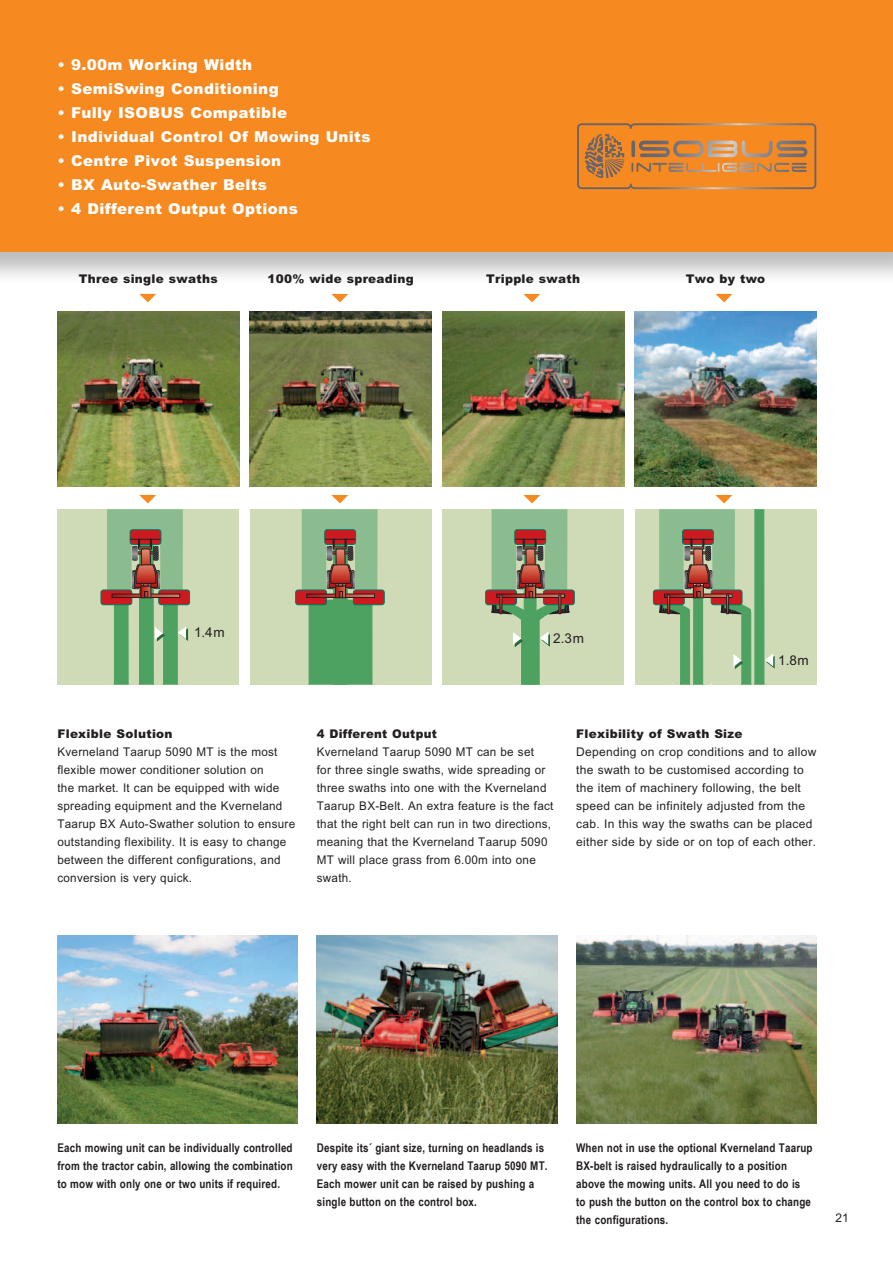
<style>
.page{position:relative;width:893px;height:1263px;background:#fff}
.page>*{position:absolute;margin:0;border:0;box-sizing:border-box;transform-origin:0 0}
.t1{font:900 15px "Arial";letter-spacing:.025em;color:#fff}
.t2{font:13.5px "Arial";color:#231f20}
.t3{font:12px/18px "Arial";letter-spacing:.025em;color:#231f20}
.t4{font:700 12px/18px "Arial Narrow";letter-spacing:.015em;color:#231f20}
.t5{font:900 12px "Arial";letter-spacing:.025em;color:#231f20}
</style>
<div class="page">
<img style="left:57px;top:935px;width:241px;height:189px">
<img style="left:317px;top:935px;width:240px;height:189px">
<img style="left:576px;top:935px;width:240px;height:189px">
<img style="left:57px;top:312px;width:182px;height:175px">
<img style="left:250px;top:312px;width:182px;height:175px">
<img style="left:442px;top:312px;width:182px;height:175px">
<img style="left:635px;top:312px;width:181px;height:175px">
<div style="left:57px;top:509px;width:182px;height:176px;background:#cfdbb7"></div>
<div style="left:101px;top:590px;width:31px;height:15px;background:#cd1a20;border-radius:3px"></div>
<div style="left:101px;top:590px;width:31px;height:15px;border:1px solid #007864;border-radius:3px"></div>
<div style="left:158px;top:590px;width:32px;height:15px;border:1px solid #007864;border-radius:3px"></div>
<svg style="left:107px;top:509px;width:81px;height:176px"></svg>
<div style="left:250px;top:509px;width:182px;height:176px;background:#cfdbb7"></div>
<div style="left:296px;top:590px;width:30px;height:15px;background:#cd1a20;border-radius:3px"></div>
<div style="left:295px;top:590px;width:32px;height:15px;border:1px solid #007864;border-radius:3px"></div>
<div style="left:353px;top:590px;width:31px;height:15px;background:#cd1a20;border-radius:3px"></div>
<div style="left:353px;top:590px;width:32px;height:15px;border:1px solid #007864;border-radius:3px"></div>
<svg style="left:302px;top:509px;width:76px;height:176px"></svg>
<div style="left:442px;top:509px;width:182px;height:176px;background:#cfdbb7"></div>
<div style="left:486px;top:590px;width:30px;height:15px;background:#cd1a20;border-radius:3px"></div>
<div style="left:485px;top:590px;width:32px;height:15px;border:1px solid #007864;border-radius:3px"></div>
<div style="left:543px;top:590px;width:31px;height:15px;background:#cd1a20;border-radius:3px"></div>
<div style="left:543px;top:590px;width:32px;height:15px;border:1px solid #007864;border-radius:3px"></div>
<svg style="left:492px;top:509px;width:77px;height:176px"></svg>
<div style="left:635px;top:509px;width:181px;height:176px;background:#cfdbb7"></div>
<div style="left:653px;top:590px;width:31px;height:15px;background:#cd1a20;border-radius:3px"></div>
<div style="left:653px;top:590px;width:32px;height:15px;border:1px solid #007864;border-radius:3px"></div>
<svg style="left:659px;top:509px;width:116px;height:176px"></svg>
<svg style="left:139px;top:294px;width:17px;height:8px"></svg>
<svg style="left:331px;top:294px;width:17px;height:8px"></svg>
<svg style="left:523px;top:294px;width:17px;height:8px"></svg>
<svg style="left:715px;top:294px;width:17px;height:8px"></svg>
<svg style="left:139px;top:495px;width:17px;height:8px"></svg>
<svg style="left:331px;top:495px;width:17px;height:8px"></svg>
<svg style="left:523px;top:495px;width:17px;height:8px"></svg>
<svg style="left:715px;top:495px;width:17px;height:8px"></svg>
<div style="left:0;top:0;width:893px;height:286px;background:#231f20;opacity:.3"></div>
<div style="left:0;top:0;width:893px;height:252px;background:#f6891f"></div>
<svg style="left:577px;top:123px;width:239px;height:66px"></svg>
<p class="t1" style="left:57px;top:55px;width:196px">• 9.00m Working Width</p>
<p class="t1" style="left:57px;top:79px;width:223px">• SemiSwing Conditioning</p>
<p class="t1" style="left:57px;top:103px;width:231px">• Fully ISOBUS Compatible</p>
<p class="t1" style="left:57px;top:127px;width:315px">• Individual Control Of Mowing Units</p>
<p class="t1" style="left:57px;top:151px;width:225px">• Centre Pivot Suspension</p>
<p class="t1" style="left:57px;top:175px;width:211px">• BX Auto-Swather Belts</p>
<p class="t1" style="left:57px;top:199px;width:242px">• 4 Different Output Options</p>
<p class="t5" style="left:79px;top:271px;width:140px">Three single swaths</p>
<p class="t5" style="left:268px;top:271px;width:148px">100% wide spreading</p>
<p class="t5" style="left:486px;top:271px;width:95px">Tripple swath</p>
<p class="t5" style="left:686px;top:271px;width:81px">Two by two</p>
<p class="t2" style="left:194px;top:625px;width:32px">1.4m</p>
<p class="t2" style="left:553px;top:630px;width:32px">2.3m</p>
<p class="t2" style="left:778px;top:652px;width:32px">1.8m</p>
<p class="t5" style="left:57px;top:726px;width:117px">Flexible Solution</p>
<p class="t3" style="left:57px;top:743px;width:239px">Kverneland Taarup 5090 MT is the most flexible mower conditioner solution on<br>the market. It can be equipped with wide spreading equipment and the Kverneland Taarup BX Auto-Swather solution to ensure outstanding flexibility. It is easy to change between the different configurations, and conversion is very quick.</p>
<p class="t5" style="left:317px;top:726px;width:122px">4 Different Output</p>
<p class="t3" style="left:317px;top:743px;width:238px">Kverneland Taarup 5090 MT can be set<br>for three single swaths, wide spreading or three swaths into one with the Kverneland Taarup BX-Belt. An extra feature is the fact that the right belt can run in two directions, meaning that the Kverneland Taarup 5090<br>MT will place grass from 6.00m into one swath.</p>
<p class="t5" style="left:576px;top:726px;width:168px">Flexibility of Swath Size</p>
<p class="t3" style="left:576px;top:743px;width:242px">Depending on crop conditions and to allow the swath to be customised according to the item of machinery following, the belt speed can be infinitely adjusted from the cab. In this way the swaths can be placed either side by side or on top of each other.</p>
<p class="t4" style="left:57px;top:1139px;width:237px;text-align:justify">Each mowing unit can be individually controlled from the tractor cabin, allowing the combination to mow with only one or two units if required.</p>
<p class="t4" style="left:317px;top:1139px;width:232px">Despite its´ giant size, turning on headlands is very easy with the Kverneland Taarup 5090 MT.<br>Each mower unit can be raised by pushing a single button on the control box.</p>
<p class="t4" style="left:576px;top:1139px;width:238px">When not in use the optional Kverneland Taarup BX-belt is raised hydraulically to a position above the mowing units. All you need to do is to push the button on the control box to change the configurations.</p>
<p class="t3" style="left:836px;top:1209px;width:15px">21</p>
</div>
